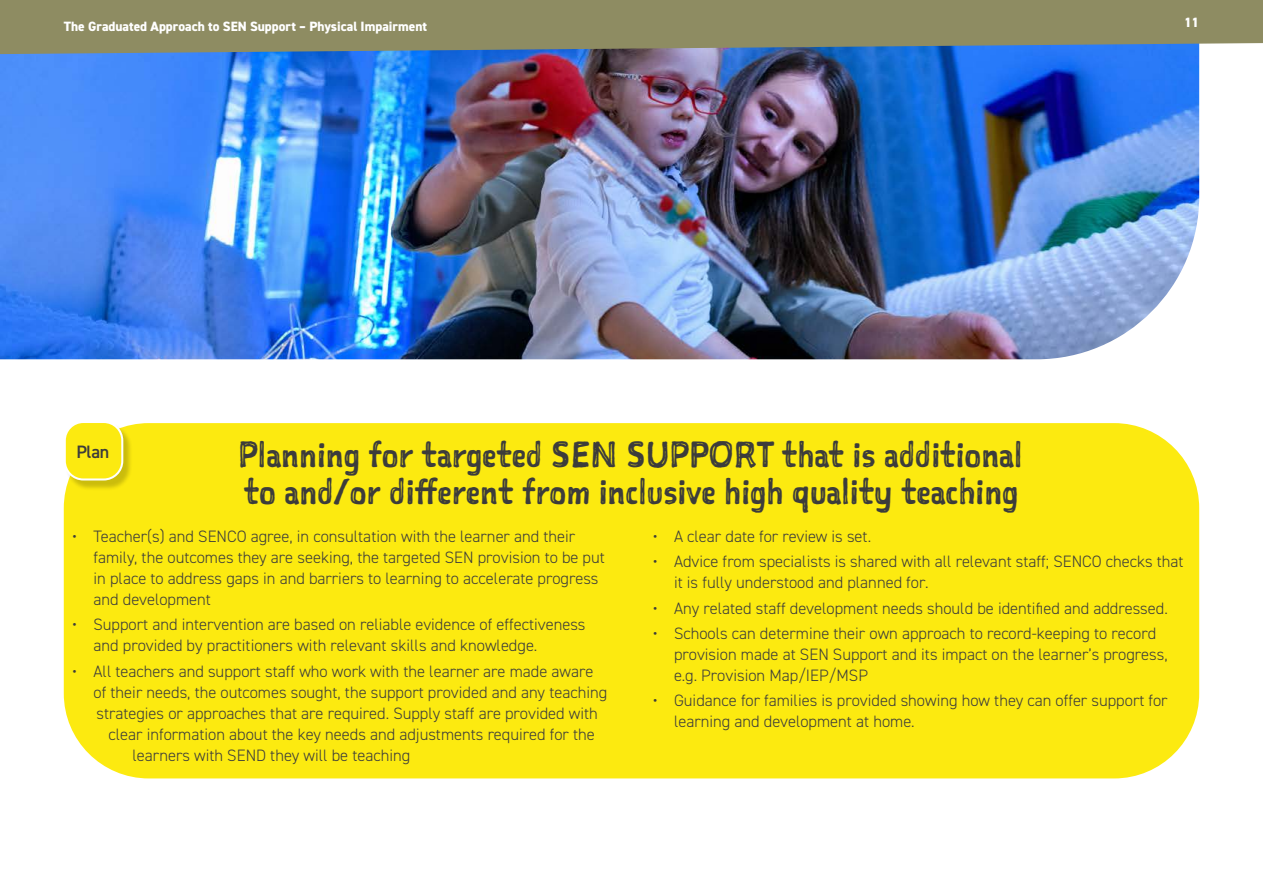
<style>
.page{position:relative;width:1263px;height:893px;background:#fff}
.page>*{position:absolute;margin:0;border:0;box-sizing:border-box;transform-origin:0 0}
.t1{font:34.5px/37.5px "Sketchnote Square";color:#3c3c3b}
.t2{font:600 18px "DIN2014";color:#3c3c3b}
.t3{font:300 16.5px/21px "DIN2014";color:#3c3c3b}
.t4{font:800 13.5px "DIN2014";color:#fff}
</style>
<div class="page">
<div style="left:64px;top:423px;width:1135px;height:355px;background:#fcea10;border-radius:85px"></div>
<img style="left:0;top:65px;width:1199px;height:294px">
<div style="left:66px;top:423px;width:67px;height:68px;background:#000;opacity:.2"></div>
<div style="left:65px;top:422px;width:57px;height:57px;background:#fcea10;border-radius:19px"></div>
<div style="left:64px;top:421px;width:59px;height:59px;border:2px solid #fff;border-radius:19px"></div>
<svg style="left:0;top:0;width:1263px;height:65px;background:#7a877f"></svg>
<p class="t4" style="left:64px;top:17px;width:365px">The Graduated Approach to SEN Support – Physical Impairment</p>
<p class="t4" style="left:1184px;top:14px;width:17px">11</p>
<h1 class="t1" style="left:238px;top:435px;width:786px">Planning for targeted SEN SUPPORT that is additional to and/or different from inclusive high quality teaching</h1>
<p class="t3" style="left:94px;top:526px;width:513px;text-indent:-21px">• Teacher(s) and SENCO agree, in consultation with the learner and their family, the outcomes they are seeking, the targeted SEN provision to be put in place to address gaps in and barriers to learning to accelerate progress and development</p>
<p class="t3" style="left:94px;top:614px;width:493px;text-indent:-21px">• Support and intervention are based on reliable evidence of effectiveness and provided by practitioners with relevant skills and knowledge.</p>
<p class="t3" style="left:72px;top:661px;width:523px">• All teachers and support staff who work with the learner are made aware</p>
<p class="t3" style="left:94px;top:682px;width:515px">of their needs, the outcomes sought, the support provided and any teaching</p>
<p class="t3" style="left:97px;top:703px;width:503px">strategies or approaches that are required. Supply staff are provided with</p>
<p class="t3" style="left:109px;top:724px;width:488px">clear information about the key needs and adjustments required for the</p>
<p class="t3" style="left:133px;top:745px;width:279px">learners with SEND they will be teaching</p>
<p class="t2" style="left:76px;top:440px;width:34px">Plan</p>
<p class="t3" style="left:653px;top:526px;width:220px">• A clear date for review is set.</p>
<p class="t3" style="left:674px;top:551px;width:511px;text-indent:-21px">• Advice from specialists is shared with all relevant staff; SENCO checks that it is fully understood and planned for.</p>
<p class="t3" style="left:653px;top:598px;width:516px">• Any related staff development needs should be identified and addressed.</p>
<p class="t3" style="left:674px;top:623px;width:495px;text-indent:-21px">• Schools can determine their own approach to record-keeping to record provision made at SEN Support and its impact on the learner’s progress, e.g. Provision Map/IEP/MSP</p>
<p class="t3" style="left:674px;top:690px;width:495px;text-indent:-21px">• Guidance for families is provided showing how they can offer support for learning and development at home.</p>
</div>
